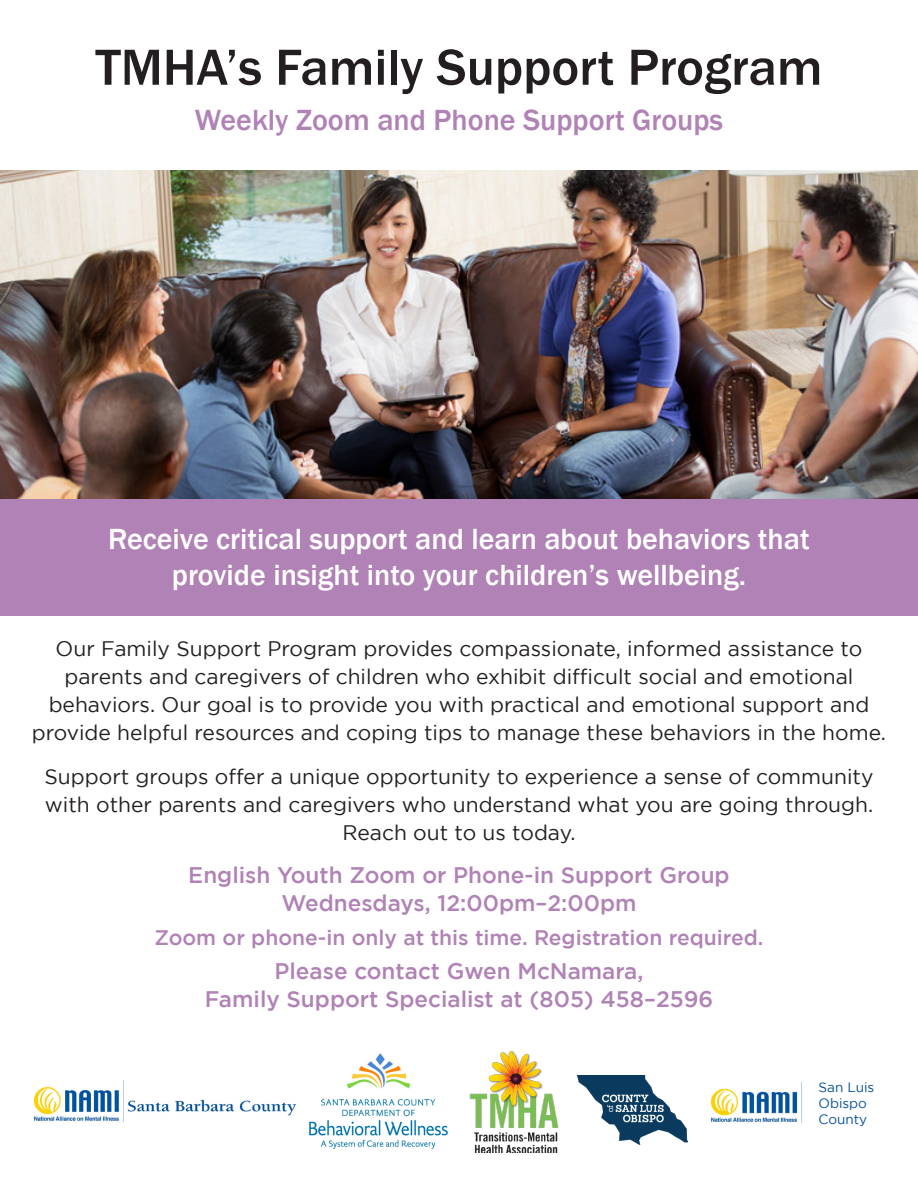
<style>
.page{position:relative;width:918px;height:1188px;background:#fff}
.page>*{position:absolute;margin:0;border:0;box-sizing:border-box;transform-origin:0 0}
.t1{font:500 52.5px "Franklin Gothic";color:#231f20}
.t2{font:500 30px/36px "Franklin Gothic";color:#fff;text-align:center}
.t3{font:500 30px "Franklin Gothic";color:#b082b5}
.t4{font:500 22.5px/28.2px "Gotham";color:#b082b5;text-align:center}
.t5{font:21px/28.2px "Gotham";color:#231f20;text-align:center}
.t6{font:500 21px "Gotham";color:#b082b5}
.t7{font:13.5px/16.2px "Gotham";color:#065196}
</style>
<div class="page">
<img style="left:0;top:170px;width:918px;height:329px">
<div style="left:0;top:499px;width:918px;height:116px;background:#b082b5"></div>
<img style="left:578px;top:1076px;width:109px;height:69px">
<img style="left:309px;top:1053px;width:139px;height:96px">
<img style="left:469px;top:1050px;width:90px;height:102px">
<img style="left:34px;top:1081px;width:262px;height:40px">
<img style="left:712px;top:1082px;width:90px;height:41px">
<p class="t1" style="left:95px;top:35px;width:729px">TMHA’s Family Support Program</p>
<p class="t3" style="left:195px;top:101px;width:530px">Weekly Zoom and Phone Support Groups</p>
<p class="t2" style="left:108px;top:521px;width:703px">Receive critical support and learn about behaviors that provide insight into your children’s wellbeing.</p>
<p class="t5" style="left:32px;top:634px;width:856px">Our Family Support Program provides compassionate, informed assistance to parents and caregivers of children who exhibit difficult social and emotional behaviors. Our goal is to provide you with practical and emotional support and provide helpful resources and coping tips to manage these behaviors in the home.</p>
<p class="t5" style="left:45px;top:762px;width:830px">Support groups offer a unique opportunity to experience a sense of community with other parents and caregivers who understand what you are going through.<br>Reach out to us today.</p>
<p class="t4" style="left:188px;top:860px;width:543px">English Youth Zoom or Phone-in Support Group<br>Wednesdays, 12:00pm–2:00pm</p>
<p class="t6" style="left:154px;top:926px;width:611px">Zoom or phone-in only at this time. Registration required.</p>
<p class="t4" style="left:205px;top:957px;width:510px">Please contact Gwen McNamara,<br>Family Support Specialist at (805) 458–2596</p>
<p class="t7" style="left:819px;top:1079px;width:57px">San Luis</p>
<p class="t7" style="left:819px;top:1095px;width:50px">Obispo<br>County</p>
</div>
